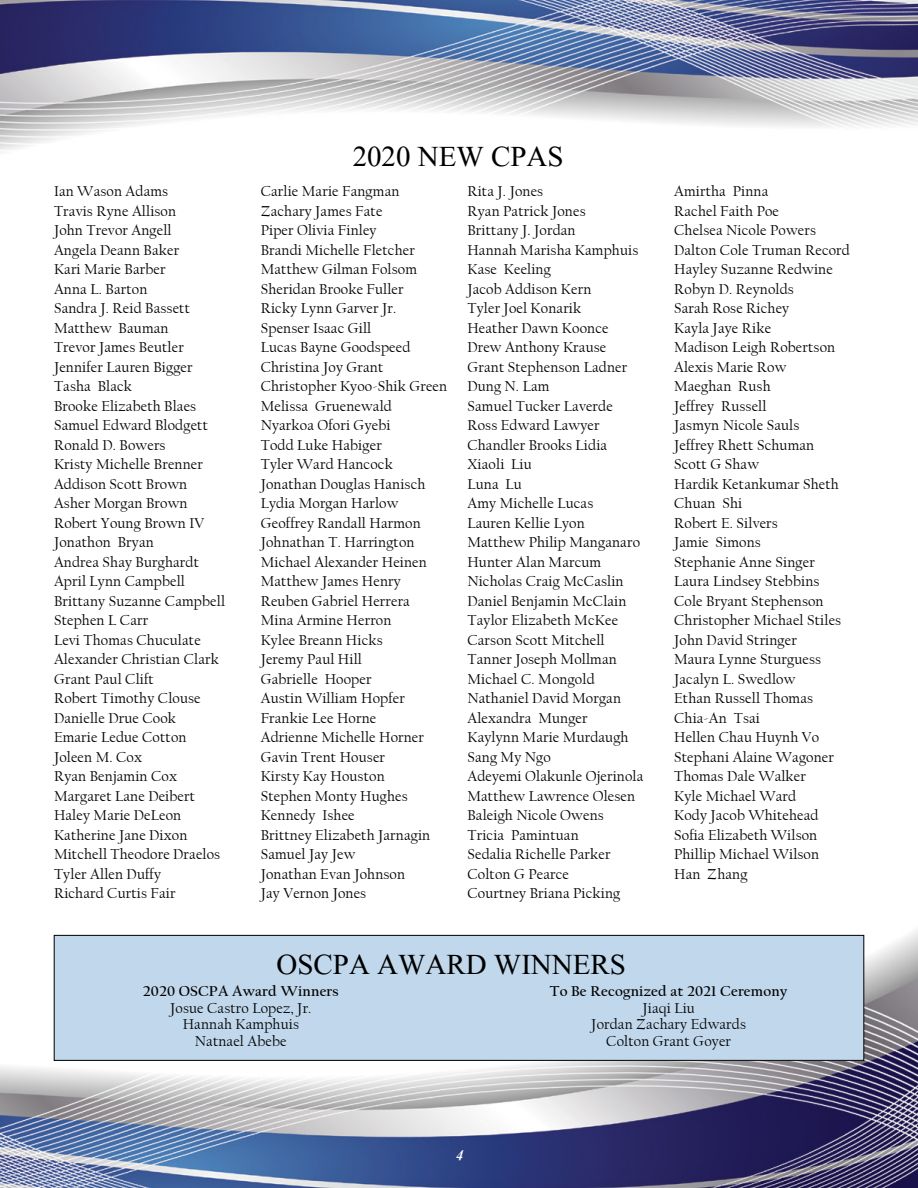
<style>
.page{position:relative;width:918px;height:1188px;background:#fff}
.page>*{position:absolute;margin:0;border:0;box-sizing:border-box;transform-origin:0 0}
.t1{font:36px "Aparajita";color:#000}
.t2{font:italic 700 18px "Aparajita";color:#fff}
.t3{font:15px/19.5px "Californian FB";letter-spacing:.01em;color:#000}
.t4{font:700 15px "Californian FB";letter-spacing:.01em;color:#000}
</style>
<div class="page">
<img style="left:0;top:0;width:918px;height:153px">
<img style="left:1px;top:930px;width:917px;height:258px">
<div style="left:54px;top:935px;width:810px;height:125px;background:#c1d8ec"></div>
<div style="left:54px;top:935px;width:810px;height:126px;border:1px solid #000"></div>
<h1 class="t1" style="left:353px;top:139px;width:212px">2020 NEW CPAS</h1>
<p class="t3" style="left:54px;top:182px;width:173px">Ian Wason Adams<br>Travis Ryne Allison<br>John Trevor Angell<br>Angela Deann Baker<br>Kari Marie Barber<br>Anna L. Barton<br>Sandra J. Reid Bassett<br>Matthew Bauman<br>Trevor James Beutler<br>Jennifer Lauren Bigger<br>Tasha Black<br>Brooke Elizabeth Blaes<br>Samuel Edward Blodgett<br>Ronald D. Bowers<br>Kristy Michelle Brenner<br>Addison Scott Brown<br>Asher Morgan Brown<br>Robert Young Brown IV<br>Jonathon Bryan<br>Andrea Shay Burghardt<br>April Lynn Campbell<br>Brittany Suzanne Campbell<br>Stephen L Carr<br>Levi Thomas Chuculate<br>Alexander Christian Clark<br>Grant Paul Clift<br>Robert Timothy Clouse<br>Danielle Drue Cook<br>Emarie Ledue Cotton<br>Joleen M. Cox<br>Ryan Benjamin Cox<br>Margaret Lane Deibert<br>Haley Marie DeLeon<br>Katherine Jane Dixon<br>Mitchell Theodore Draelos<br>Tyler Allen Duffy<br>Richard Curtis Fair</p>
<p class="t3" style="left:261px;top:182px;width:188px">Carlie Marie Fangman<br>Zachary James Fate<br>Piper Olivia Finley<br>Brandi Michelle Fletcher<br>Matthew Gilman Folsom<br>Sheridan Brooke Fuller<br>Ricky Lynn Garver Jr.<br>Spenser Isaac Gill<br>Lucas Bayne Goodspeed<br>Christina Joy Grant<br>Christopher Kyoo-Shik Green<br>Melissa Gruenewald<br>Nyarkoa Ofori Gyebi<br>Todd Luke Habiger<br>Tyler Ward Hancock<br>Jonathan Douglas Hanisch<br>Lydia Morgan Harlow<br>Geoffrey Randall Harmon<br>Johnathan T. Harrington<br>Michael Alexander Heinen<br>Matthew James Henry<br>Reuben Gabriel Herrera<br>Mina Armine Herron<br>Kylee Breann Hicks<br>Jeremy Paul Hill<br>Gabrielle Hooper<br>Austin William Hopfer<br>Frankie Lee Horne<br>Adrienne Michelle Horner<br>Gavin Trent Houser<br>Kirsty Kay Houston<br>Stephen Monty Hughes<br>Kennedy Ishee<br>Brittney Elizabeth Jarnagin<br>Samuel Jay Jew<br>Jonathan Evan Johnson<br>Jay Vernon Jones</p>
<p class="t3" style="left:467px;top:182px;width:177px">Rita J. Jones<br>Ryan Patrick Jones<br>Brittany J. Jordan<br>Hannah Marisha Kamphuis<br>Kase Keeling<br>Jacob Addison Kern<br>Tyler Joel Konarik<br>Heather Dawn Koonce<br>Drew Anthony Krause<br>Grant Stephenson Ladner<br>Dung N. Lam<br>Samuel Tucker Laverde<br>Ross Edward Lawyer<br>Chandler Brooks Lidia<br>Xiaoli Liu<br>Luna Lu<br>Amy Michelle Lucas<br>Lauren Kellie Lyon<br>Matthew Philip Manganaro<br>Hunter Alan Marcum<br>Nicholas Craig McCaslin<br>Daniel Benjamin McClain<br>Taylor Elizabeth McKee<br>Carson Scott Mitchell<br>Tanner Joseph Mollman<br>Michael C. Mongold<br>Nathaniel David Morgan<br>Alexandra Munger<br>Kaylynn Marie Murdaugh<br>Sang My Ngo<br>Adeyemi Olakunle Ojerinola<br>Matthew Lawrence Olesen<br>Baleigh Nicole Owens<br>Tricia Pamintuan<br>Sedalia Richelle Parker<br>Colton G Pearce<br>Courtney Briana Picking</p>
<p class="t3" style="left:674px;top:182px;width:177px">Amirtha Pinna<br>Rachel Faith Poe<br>Chelsea Nicole Powers<br>Dalton Cole Truman Record<br>Hayley Suzanne Redwine<br>Robyn D. Reynolds<br>Sarah Rose Richey<br>Kayla Jaye Rike<br>Madison Leigh Robertson<br>Alexis Marie Row<br>Maeghan Rush<br>Jeffrey Russell<br>Jasmyn Nicole Sauls<br>Jeffrey Rhett Schuman<br>Scott G Shaw<br>Hardik Ketankumar Sheth<br>Chuan Shi<br>Robert E. Silvers<br>Jamie Simons<br>Stephanie Anne Singer<br>Laura Lindsey Stebbins<br>Cole Bryant Stephenson<br>Christopher Michael Stiles<br>John David Stringer<br>Maura Lynne Sturguess<br>Jacalyn L. Swedlow<br>Ethan Russell Thomas<br>Chia-An Tsai<br>Hellen Chau Huynh Vo<br>Stephani Alaine Wagoner<br>Thomas Dale Walker<br>Kyle Michael Ward<br>Kody Jacob Whitehead<br>Sofia Elizabeth Wilson<br>Phillip Michael Wilson<br>Han Zhang</p>
<h1 class="t1" style="left:276px;top:946px;width:351px">OSCPA AWARD WINNERS</h1>
<p class="t4" style="left:143px;top:983px;width:197px">2020 OSCPA Award Winners</p>
<p class="t3" style="left:170px;top:1000px;width:143px;line-height:16.5px;text-align:center">Josue Castro Lopez, Jr.<br>Hannah Kamphuis<br>Natnael Abebe</p>
<p class="t4" style="left:550px;top:983px;width:239px">To Be Recognized at 2021 Ceremony</p>
<p class="t3" style="left:591px;top:1000px;width:156px;line-height:16.5px;text-align:center">Jiaqi Liu<br>Jordan Zachary Edwards<br>Colton Grant Goyer</p>
<p class="t2" style="left:456px;top:1147px;width:9px">4</p>
</div>
